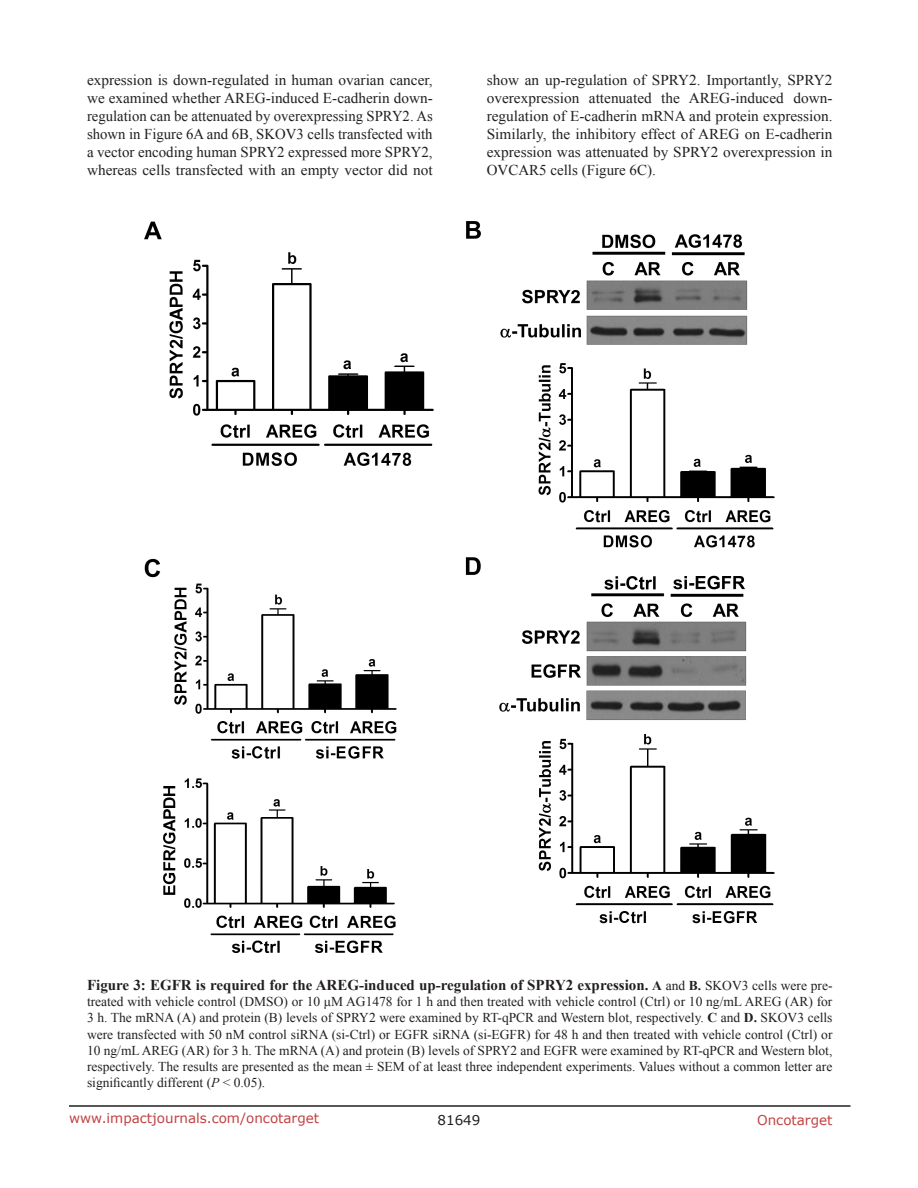
<style>
.page{position:relative;width:918px;height:1188px;background:#fff}
.page>*{position:absolute;margin:0;border:0;box-sizing:border-box;transform-origin:0 0}
.BodyText{font:15px/18px "Times New Roman";color:#231f20;text-align:justify}
.figuretext{font:700 15px "Times New Roman";color:#231f20}
.figuretext-2{font:13.5px/16.2px "Times New Roman";color:#231f20;text-align:justify}
.t1{font:13.5px "Verdana";color:#c24141}
.t2{font:13.5px "Verdana";color:#231f20}
.s1{font-size:13.5px}
.s2{font-weight:400;font-size:13.5px}
.s3{font-weight:700}
.s4{font-style:italic}
</style>
<div class="page">
<hr style="left:69px;top:1105px;width:781px;height:2px;background:#231f20">
<img style="left:145px;top:221px;width:630px;height:732px">
<p class="BodyText" style="left:87px;top:71px;width:347px">expression is down-regulated in human ovarian cancer, we examined whether AREG-induced E-cadherin down&shy;regulation can be attenuated by overexpressing SPRY2. As shown in Figure 6A and 6B, SKOV3 cells transfected with a vector encoding human SPRY2 expressed more SPRY2, whereas cells transfected with an empty vector did not</p>
<p class="BodyText" style="left:487px;top:71px;width:347px">show an up-regulation of SPRY2. Importantly, SPRY2 overexpression attenuated the AREG-induced down&shy;regulation of E-cadherin mRNA and protein expression.<br>Similarly, the inhibitory effect of AREG on E-cadherin expression was attenuated by SPRY2 overexpression in OVCAR5 cells (Figure 6C).</p>
<p class="figuretext" style="left:87px;top:975px;width:747px">Figure 3: EGFR is required for the AREG-induced up-regulation of SPRY2 expression. <span class="s1">A</span> <span class="s2">and</span> <span class="s1">B.</span> <span class="s2">SKOV3 cells were pre-</span></p>
<p class="figuretext-2" style="left:87px;top:993px;width:747px">treated with vehicle control (DMSO) or 10 μM AG1478 for 1 h and then treated with vehicle control (Ctrl) or 10 ng/mL AREG (AR) for 3 h. The mRNA (A) and protein (B) levels of SPRY2 were examined by RT-qPCR and Western blot, respectively. <span class="s3">C</span> and <span class="s3">D.</span> SKOV3 cells were transfected with 50 nM control siRNA (si-Ctrl) or EGFR siRNA (si-EGFR) for 48 h and then treated with vehicle control (Ctrl) or 10 ng/mL AREG (AR) for 3 h. The mRNA (A) and protein (B) levels of SPRY2 and EGFR were examined by RT-qPCR and Western blot, respectively. The results are presented as the mean ± SEM of at least three independent experiments. Values without a common letter are significantly different (<span class="s4">P</span> &lt; 0.05).</p>
<p class="t1" style="left:69px;top:1109px;width:252px">www.impactjournals.com/oncotarget</p>
<p class="t2" style="left:438px;top:1111px;width:44px">81649</p>
<p class="t1" style="left:757px;top:1111px;width:77px">Oncotarget</p>
</div>
